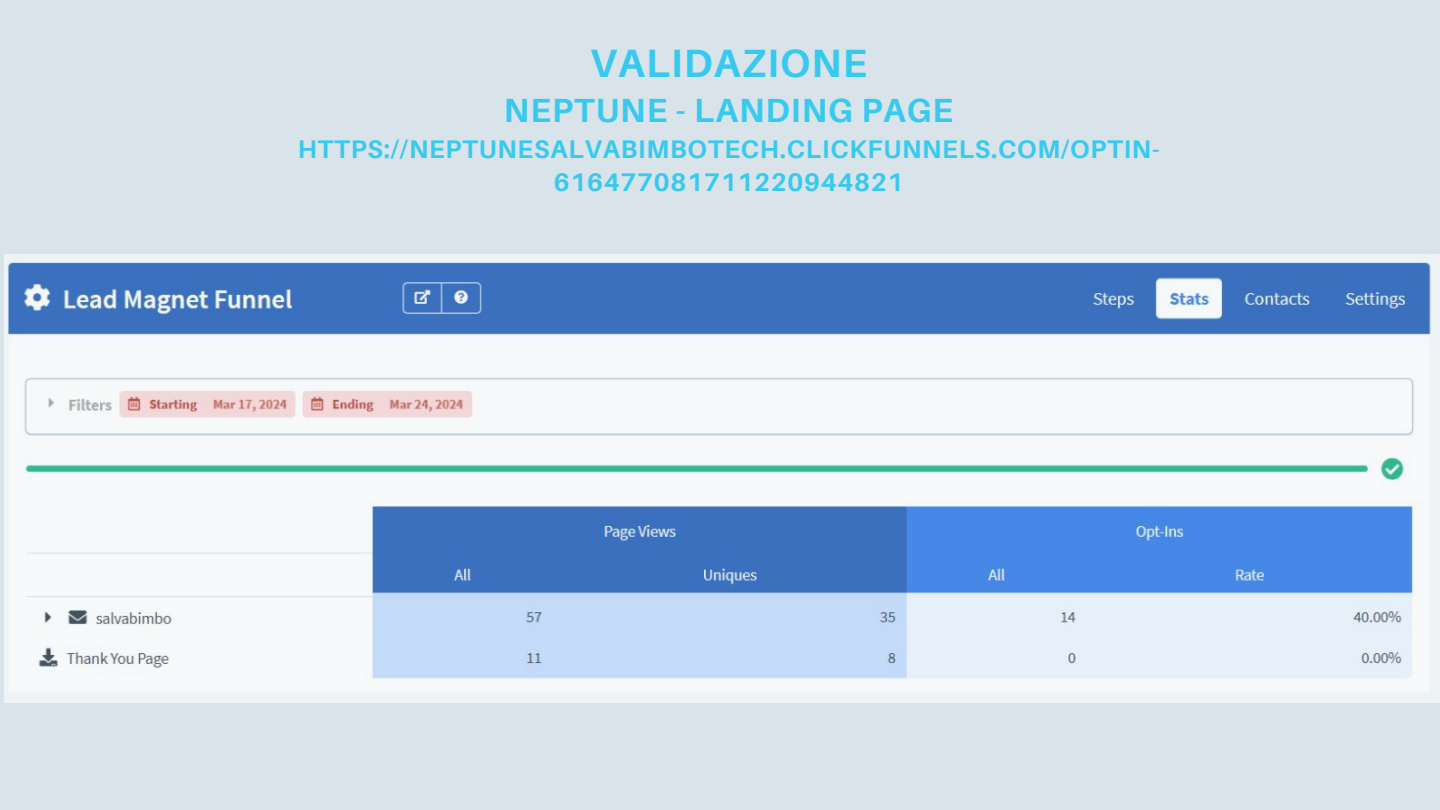
<style>
.page{position:relative;width:1440px;height:810px;background:#d8e3ea}
.page>*{position:absolute;margin:0;border:0;box-sizing:border-box;transform-origin:0 0}
.t1{font:700 39.5px "Aileron";letter-spacing:.03em;color:#37c9ef}
.t2{font:700 33.5px "Aileron";letter-spacing:.03em;color:#37c9ef}
.t3{font:700 25.5px/33px "Aileron";letter-spacing:.03em;color:#37c9ef;text-align:center}
</style>
<div class="page">
<img style="left:5px;top:255px;width:1435px;height:447px">
<h1 class="t1" style="left:590px;top:38px;width:279px">VALIDAZIONE</h1>
<h1 class="t2" style="left:504px;top:89px;width:451px">NEPTUNE - LANDING PAGE</h1>
<h1 class="t3" style="left:298px;top:132px;width:863px">HTTPS://NEPTUNESALVABIMBOTECH.CLICKFUNNELS.COM/OPTIN-<br>616477081711220944821</h1>
</div>
